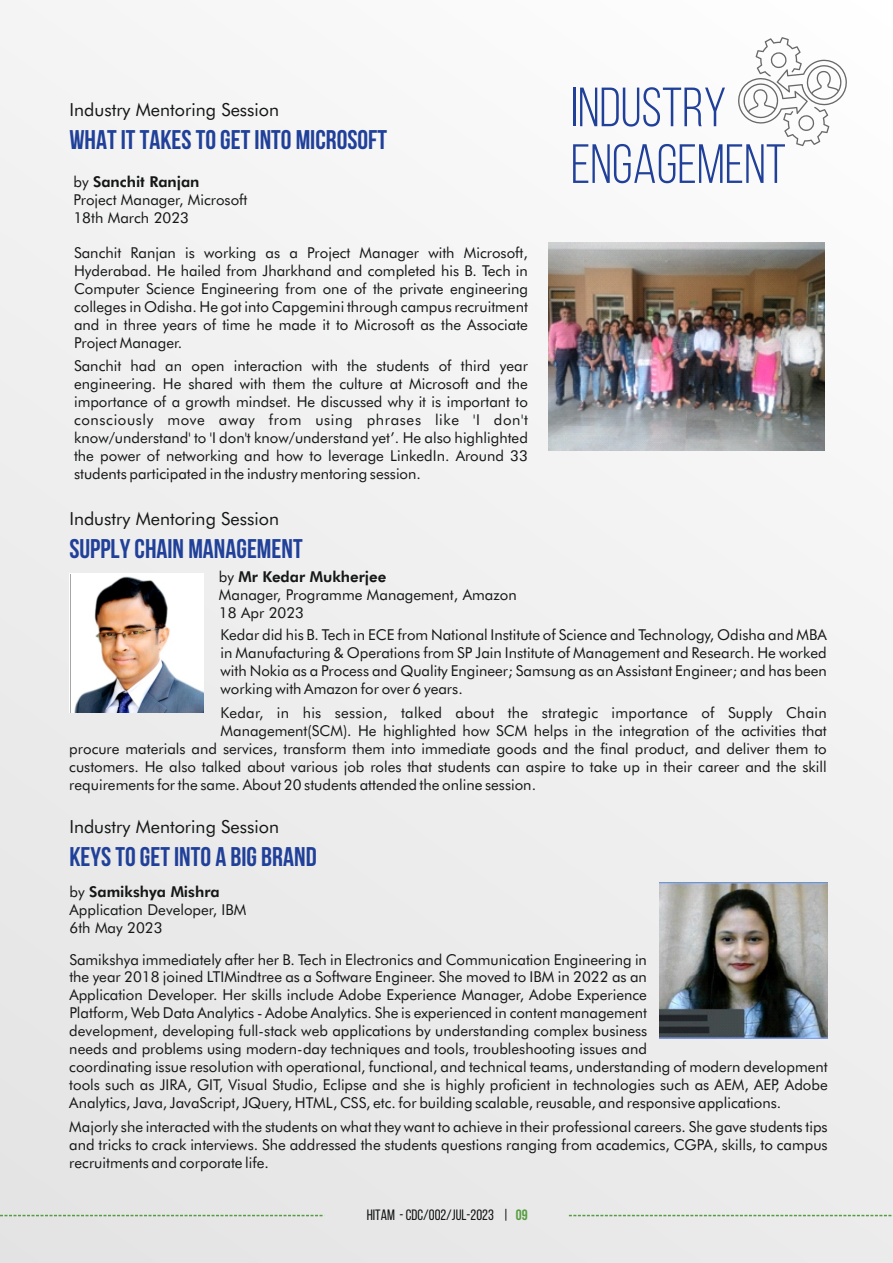
<style>
.page{position:relative;width:893px;height:1263px;background:#efefef}
.page>*{position:absolute;margin:0;border:0;box-sizing:border-box;transform-origin:0 0}
.t1{font:55.2px/56.7px "Bebas Neue";color:#204099}
.t2{font:700 27px "Bebas Neue";color:#204099}
.t3{font:18px "Futura BT";color:#151616}
.t4{font:15px/18px "Futura BT";color:#151616;text-align:justify}
.t5{font:15px "Bebas Neue";color:#151616}
.s1{font-weight:800}
.s2{font-weight:700;color:#559d40}
</style>
<div class="page">
<svg style="left:0;top:1215px;width:323px;height:1px"></svg>
<svg style="left:569px;top:1215px;width:324px;height:1px"></svg>
<svg style="left:738px;top:37px;width:109px;height:109px"></svg>
<img style="left:548px;top:242px;width:277px;height:208px">
<svg style="left:69px;top:573px;width:135px;height:139px"></svg>
<img style="left:71px;top:575px;width:133px;height:137px">
<img style="left:660px;top:882px;width:168px;height:156px">
<p class="t3" style="left:70px;top:102px;width:211px">Industry Mentoring Session</p>
<h2 class="t2" style="left:69px;top:129px;width:319px">WHAT IT TAKES TO GET INTO MICROSOFT</h2>
<p class="t4" style="left:73px;top:174px;width:176px;text-align:left">by <span class="s1">Sanchit Ranjan<br></span>Project Manager, Microsoft<br>18th March 2023</p>
<p class="t4" style="left:74px;top:245px;width:455px">Sanchit Ranjan is working as a Project Manager with Microsoft, Hyderabad. He hailed from Jharkhand and completed his B. Tech in Computer Science Engineering from one of the private engineering colleges in Odisha. He got into Capgemini through campus recruitment and in three years of time he made it to Microsoft as the Associate Project Manager.</p>
<p class="t4" style="left:74px;top:358px;width:455px">Sanchit had an open interaction with the students of third year engineering. He shared with them the culture at Microsoft and the importance of a growth mindset. He discussed why it is important to consciously move away from using phrases like 'I don't know/understand' to 'I don't know/understand yet’. He also highlighted the power of networking and how to leverage LinkedIn. Around 33 students participated in the industry mentoring session.</p>
<p class="t3" style="left:69px;top:511px;width:211px">Industry Mentoring Session</p>
<h2 class="t2" style="left:69px;top:538px;width:235px">SUPPLY CHAIN MANAGEMENT</h2>
<p class="t4" style="left:219px;top:569px;width:299px;text-align:left">by <span class="s1">Mr Kedar Mukherjee<br></span>Manager, Programme Management, Amazon<br>18 Apr 2023</p>
<h1 class="t1" style="left:571px;top:84px;width:217px">INDUSTRY<br>ENGAGEMENT</h1>
<p class="t4" style="left:221px;top:627px;width:608px">Kedar did his B. Tech in ECE from National Institute of Science and Technology, Odisha and MBA in Manufacturing &amp; Operations from SP Jain Institute of Management and Research. He worked with Nokia as a Process and Quality Engineer; Samsung as an Assistant Engineer; and has been working with Amazon for over 6 years.</p>
<p class="t4" style="left:221px;top:705px;width:608px">Kedar, in his session, talked about the strategic importance of Supply Chain</p>
<p class="t4" style="left:221px;top:723px;width:608px">Management(SCM). He highlighted how SCM helps in the integration of the activities that</p>
<p class="t4" style="left:69px;top:741px;width:759px">procure materials and services, transform them into immediate goods and the final product, and deliver them to</p>
<p class="t4" style="left:69px;top:759px;width:759px">customers. He also talked about various job roles that students can aspire to take up in their career and the skill</p>
<p class="t4" style="left:69px;top:777px;width:468px">requirements for the same. About 20 students attended the online session.</p>
<p class="t3" style="left:69px;top:819px;width:211px">Industry Mentoring Session</p>
<h2 class="t2" style="left:69px;top:846px;width:249px">KEYS TO GET INTO A BIG BRAND</h2>
<p class="t4" style="left:70px;top:884px;width:178px;text-align:left">by <span class="s1">Samikshya Mishra<br></span>Application Developer, IBM<br>6th May 2023</p>
<p class="t4" style="left:69px;top:951px;width:760px;text-align:left">Samikshya immediately after her B. Tech in Electronics and Communication Engineering in<br>the year 2018 joined LTIMindtree as a Software Engineer. She moved to IBM in 2022 as an<br>Application Developer. Her skills include Adobe Experience Manager, Adobe Experience<br>Platform, Web Data Analytics - Adobe Analytics. She is experienced in content management<br>development, developing full-stack web applications by understanding complex business<br>needs and problems using modern-day techniques and tools, troubleshooting issues and<br>coordinating issue resolution with operational, functional, and technical teams, understanding of modern development tools such as JIRA, GIT, Visual Studio, Eclipse and she is highly proficient in technologies such as AEM, AEP, Adobe Analytics, Java, JavaScript, JQuery, HTML, CSS, etc. for building scalable, reusable, and responsive applications.</p>
<p class="t4" style="left:69px;top:1119px;width:760px">Majorly she interacted with the students on what they want to achieve in their professional careers. She gave students tips and tricks to crack interviews. She addressed the students questions ranging from academics, CGPA, skills, to campus recruitments and corporate life.</p>
<p class="t5" style="left:367px;top:1209px;width:162px">HITAM - CDC/002/Jul-2023 | <span class="s2">09</span></p>
</div>
